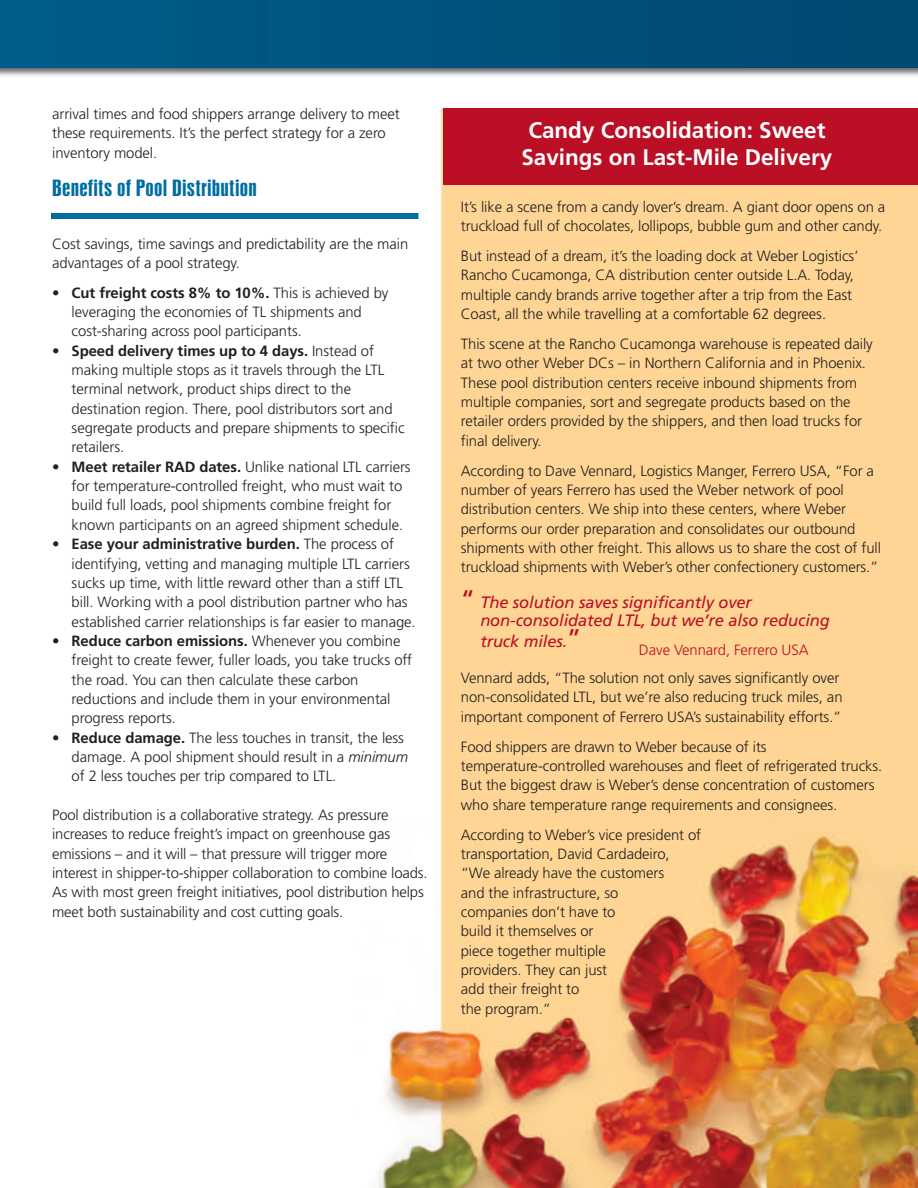
<style>
.page{position:relative;width:918px;height:1188px;background:#fff}
.page>*{position:absolute;margin:0;border:0;box-sizing:border-box;transform-origin:0 0}
.t1{font:700 22.5px/27px "Frutiger";color:#fff;text-align:center}
.t2{font:21px "Swiss 924 BT Regular B";letter-spacing:.01em;color:#006da1;scale:1.24 1}
.t3{font:italic 16.5px/18px "Frutiger";letter-spacing:-.005em;color:#ba0f25}
.t4{font:300 14.85px/19.4px "Frutiger";letter-spacing:-.005em;color:#231f20}
.t5{font:300 14.85px "Frutiger";letter-spacing:-.005em;color:#ba0f25}
.s1{font-weight:700}
.s2{font-style:italic}
.s3{font-style:normal;font-size:25.5px}
</style>
<div class="page">
<img style="left:377px;top:108px;width:541px;height:1080px">
<div style="left:0;top:0;width:918px;height:68px;background:#00537e"></div>
<div style="left:51px;top:213px;width:367px;height:6px;background:#006da1"></div>
<div style="left:444px;top:108px;width:474px;height:77px;background:#ba0f25"></div>
<p class="t4" style="left:52px;top:106px;width:349px">arrival times and food shippers arrange delivery to meet these requirements. It’s the perfect strategy for a zero inventory model.</p>
<h2 class="t2" style="left:52px;top:180px;width:167px">Benefits of Pool Distribution</h2>
<p class="t4" style="left:52px;top:235px;width:358px">Cost savings, time savings and predictability are the main advantages of a pool strategy.</p>
<p class="t4" style="left:72px;top:284px;width:318px;text-indent:-19px">• <span class="s1">Cut freight costs 8% to 10%.</span> This is achieved by leveraging the economies of TL shipments and cost-sharing across pool participants.</p>
<p class="t4" style="left:72px;top:342px;width:334px;text-indent:-19px">• <span class="s1">Speed delivery times up to 4 days.</span> Instead of making multiple stops as it travels through the LTL terminal network, product ships direct to the destination region. There, pool distributors sort and segregate products and prepare shipments to specific retailers.</p>
<p class="t4" style="left:72px;top:458px;width:341px;text-indent:-19px">• <span class="s1">Meet retailer RAD dates.</span> Unlike national LTL carriers for temperature-controlled freight, who must wait to build full loads, pool shipments combine freight for known participants on an agreed shipment schedule.</p>
<p class="t4" style="left:72px;top:536px;width:346px;text-indent:-19px">• <span class="s1">Ease your administrative burden.</span> The process of identifying, vetting and managing multiple LTL carriers sucks up time, with little reward other than a stiff LTL bill. Working with a pool distribution partner who has established carrier relationships is far easier to manage.</p>
<p class="t4" style="left:72px;top:632px;width:342px;text-indent:-19px">• <span class="s1">Reduce carbon emissions.</span> Whenever you combine freight to create fewer, fuller loads, you take trucks off the road. You can then calculate these carbon reductions and include them in your environmental progress reports.</p>
<p class="t4" style="left:72px;top:729px;width:338px;text-indent:-19px">• <span class="s1">Reduce damage.</span> The less touches in transit, the less damage. A pool shipment should result in a <span class="s2">minimum </span>of 2 less touches per trip compared to LTL.</p>
<p class="t4" style="left:52px;top:806px;width:377px">Pool distribution is a collaborative strategy. As pressure increases to reduce freight’s impact on greenhouse gas emissions – and it will – that pressure will trigger more interest in shipper-to-shipper collaboration to combine loads.<br>As with most green freight initiatives, pool distribution helps meet both sustainability and cost cutting goals.</p>
<h1 class="t1" style="left:522px;top:119px;width:312px">Candy Consolidation: Sweet<br>Savings on Last-Mile Delivery</h1>
<p class="t4" style="left:461px;top:198px;width:426px">It’s like a scene from a candy lover’s dream. A giant door opens on a truckload full of chocolates, lollipops, bubble gum and other candy.</p>
<p class="t4" style="left:461px;top:247px;width:399px">But instead of a dream, it’s the loading dock at Weber Logistics’ Rancho Cucamonga, CA distribution center outside L.A. Today, multiple candy brands arrive together after a trip from the East Coast, all the while travelling at a comfortable 62 degrees.</p>
<p class="t4" style="left:461px;top:335px;width:413px">This scene at the Rancho Cucamonga warehouse is repeated daily at two other Weber DCs – in Northern California and in Phoenix.<br>These pool distribution centers receive inbound shipments from multiple companies, sort and segregate products based on the retailer orders provided by the shippers, and then load trucks for final delivery.</p>
<p class="t4" style="left:461px;top:462px;width:422px">According to Dave Vennard, Logistics Manger, Ferrero USA, “For a number of years Ferrero has used the Weber network of pool distribution centers. We ship into these centers, where Weber performs our order preparation and consolidates our outbound shipments with other freight. This allows us to share the cost of full truckload shipments with Weber’s other confectionery customers.”</p>
<p class="t3" style="left:480px;top:595px;width:351px;text-indent:-20px"><span class="s3">“</span> The solution saves significantly over non-consolidated LTL, but we’re also reducing</p>
<p class="t3" style="left:480px;top:634px;width:103px">truck miles.<span class="s3">”</span></p>
<p class="t5" style="left:639px;top:644px;width:171px">Dave Vennard, Ferrero USA</p>
<p class="t4" style="left:461px;top:669px;width:383px">Vennard adds, “The solution not only saves significantly over non-consolidated LTL, but we’re also reducing truck miles, an important component of Ferrero USA’s sustainability efforts.”</p>
<p class="t4" style="left:461px;top:738px;width:423px">Food shippers are drawn to Weber because of its temperature-controlled warehouses and fleet of refrigerated trucks.<br>But the biggest draw is Weber’s dense concentration of customers who share temperature range requirements and consignees.</p>
<p class="t4" style="left:461px;top:826px;width:242px">According to Weber’s vice president of transportation, David Cardadeiro, “We already have the customers<br>and the infrastructure, so<br>companies don’t have to<br>build it themselves or<br>piece together multiple<br>providers. They can just<br>add their freight to<br>the program.”</p>
</div>
